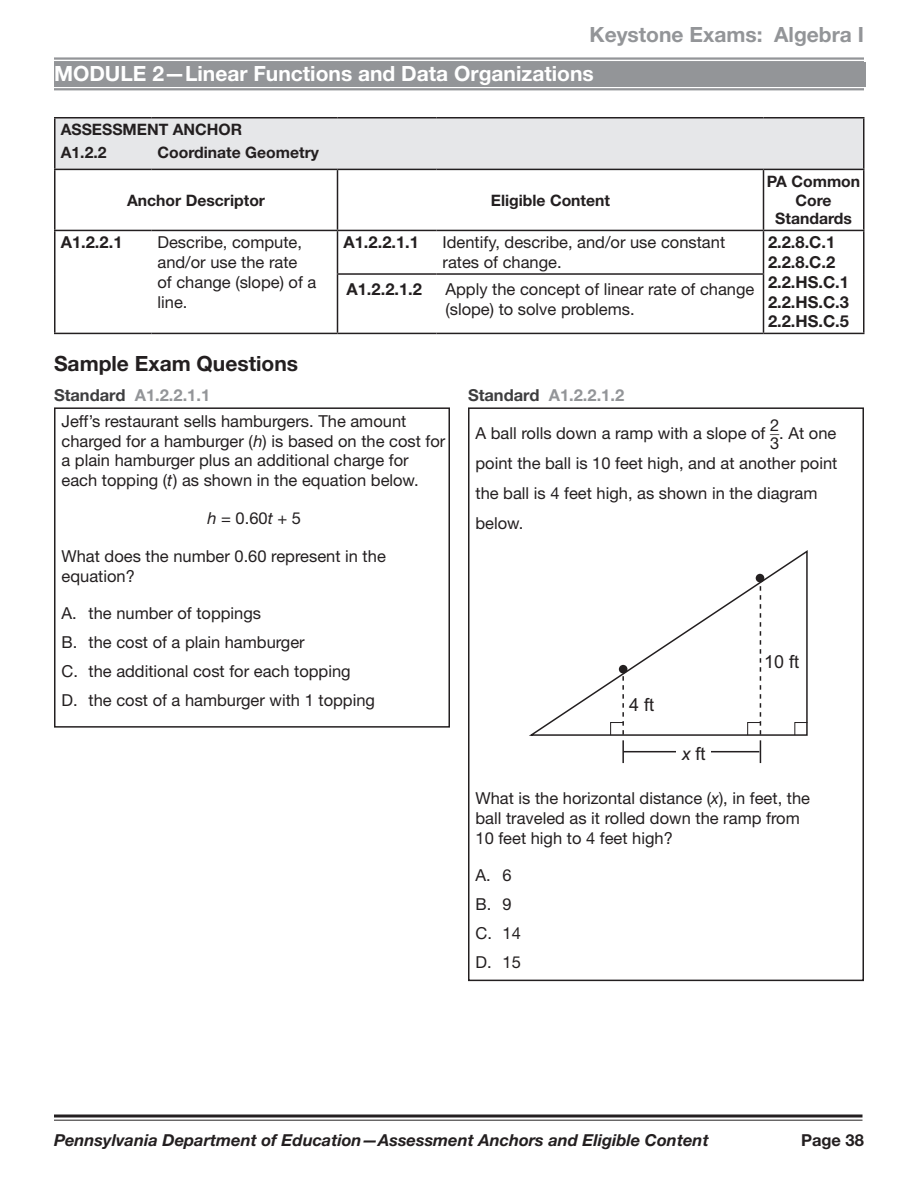
<style>
.page{position:relative;width:918px;height:1188px;background:#fff}
.page>*{position:absolute;margin:0;border:0;box-sizing:border-box;transform-origin:0 0}
.t1{font:700 21px "Helvetica Neue LT Std";color:#fff}
.t2{font:700 21px "Helvetica Neue LT Std";color:#939598}
.t3{font:700 21px "Helvetica Neue LT Std";color:#231f20}
.t4{font:18px "Arial";color:#231f20}
.t5{font:16.5px/19.8px "Helvetica Neue LT Std";color:#231f20}
.t6{font:700 16.5px/19.8px "Helvetica Neue LT Std";color:#231f20}
.t7{font:italic 700 16.5px "Helvetica Neue LT Std";color:#231f20}
.t8{font:700 16.5px "Helvetica Neue LT Std";color:#939598}
.t9{font:700 15.75px/18.9px "Helvetica Neue LT Std";color:#231f20}
.s1{font-weight:700;color:#3e3e3f}
.s2{font-weight:700;color:#939598}
.s3{font-style:italic}
.s4{color:#3e3e3f}
</style>
<div class="page">
<svg style="left:54px;top:1114px;width:808px;height:4px;background:#595657"></svg>
<hr style="left:54px;top:1120px;width:808px;height:1px;background:#231f20">
<div style="left:54px;top:62px;width:811px;height:25px;background:#939598"></div>
<hr style="left:54px;top:57px;width:810px;height:3px;background:#939598">
<hr style="left:54px;top:61px;width:810px;height:1px;background:#939598">
<hr style="left:54px;top:88px;width:810px;height:2px;background:#939598">
<hr style="left:54px;top:169px;width:98px;height:1px;background:#231f20">
<hr style="left:152px;top:169px;width:186px;height:1px;background:#231f20">
<hr style="left:338px;top:169px;width:98px;height:1px;background:#231f20">
<hr style="left:337px;top:170px;width:1px;height:60px;background:#231f20">
<hr style="left:436px;top:169px;width:328px;height:1px;background:#231f20">
<hr style="left:764px;top:169px;width:100px;height:1px;background:#231f20">
<hr style="left:763px;top:170px;width:1px;height:60px;background:#231f20">
<hr style="left:54px;top:230px;width:98px;height:1px;background:#231f20">
<hr style="left:152px;top:230px;width:186px;height:1px;background:#231f20">
<hr style="left:338px;top:230px;width:98px;height:1px;background:#231f20">
<hr style="left:337px;top:231px;width:1px;height:42px;background:#231f20">
<hr style="left:436px;top:230px;width:328px;height:1px;background:#231f20">
<hr style="left:764px;top:230px;width:100px;height:1px;background:#231f20">
<hr style="left:763px;top:231px;width:1px;height:42px;background:#231f20">
<hr style="left:337px;top:273px;width:99px;height:2px;background:#231f20">
<hr style="left:337px;top:275px;width:1px;height:58px;background:#231f20">
<hr style="left:436px;top:273px;width:328px;height:2px;background:#231f20">
<hr style="left:763px;top:275px;width:1px;height:58px;background:#231f20">
<hr style="left:54px;top:333px;width:98px;height:1px;background:#231f20">
<hr style="left:152px;top:333px;width:186px;height:1px;background:#231f20">
<hr style="left:338px;top:333px;width:98px;height:1px;background:#231f20">
<hr style="left:436px;top:333px;width:328px;height:1px;background:#231f20">
<hr style="left:764px;top:333px;width:100px;height:1px;background:#231f20">
<hr style="left:54px;top:117px;width:98px;height:1px;background:#231f20">
<hr style="left:54px;top:118px;width:2px;height:23px;background:#231f20">
<hr style="left:152px;top:117px;width:186px;height:1px;background:#231f20">
<hr style="left:338px;top:117px;width:98px;height:1px;background:#231f20">
<hr style="left:436px;top:117px;width:328px;height:1px;background:#231f20">
<hr style="left:764px;top:117px;width:100px;height:1px;background:#231f20">
<hr style="left:54px;top:141px;width:2px;height:28px;background:#231f20">
<div style="left:55px;top:118px;width:809px;height:51px;background:#e6e7e9"></div>
<hr style="left:54px;top:170px;width:2px;height:60px;background:#231f20">
<hr style="left:54px;top:231px;width:2px;height:43px;background:#231f20">
<hr style="left:54px;top:274px;width:2px;height:59px;background:#231f20">
<hr style="left:863px;top:170px;width:1px;height:60px;background:#231f20">
<hr style="left:863px;top:231px;width:1px;height:43px;background:#231f20">
<hr style="left:863px;top:274px;width:1px;height:59px;background:#231f20">
<div style="left:54px;top:407px;width:396px;height:321px;border:2px solid #231f20"></div>
<svg style="left:529px;top:550px;width:279px;height:186px"></svg>
<svg style="left:610px;top:583px;width:198px;height:180px"></svg>
<div style="left:468px;top:407px;width:396px;height:574px;border:2px solid #231f20"></div>
<p class="t2" style="left:590px;top:22px;width:276px">Keystone Exams: Algebra I</p>
<p class="t1" style="left:54px;top:61px;width:541px">MODULE 2—Linear Functions and Data Organizations</p>
<p class="t9" style="left:61px;top:117px;width:183px;line-height:23.2px">ASSESSMENT ANCHOR<br>A1.2.2</p>
<p class="t9" style="left:158px;top:143px;width:163px">Coordinate Geometry</p>
<p class="t9" style="left:127px;top:190px;width:139px">Anchor Descriptor</p>
<p class="t9" style="left:491px;top:190px;width:121px">Eligible Content</p>
<p class="t9" style="left:767px;top:171px;width:95px;text-align:center">PA Common<br>Core<br>Standards</p>
<p class="t6" style="left:61px;top:232px;width:63px">A1.2.2.1</p>
<p class="t5" style="left:158px;top:232px;width:160px">Describe, compute, and/or use the rate<br>of change (slope) of a line.</p>
<p class="t6" style="left:344px;top:232px;width:77px">A1.2.2.1.1</p>
<p class="t5" style="left:443px;top:232px;width:284px">Identify, describe, and/or use constant rates of change.</p>
<p class="t6" style="left:768px;top:232px;width:83px">2.2.8.C.1<br>2.2.8.C.2<br>2.2.HS.C.1<br>2.2.HS.C.3<br>2.2.HS.C.5</p>
<p class="t6" style="left:347px;top:279px;width:77px">A1.2.2.1.2</p>
<p class="t5" style="left:446px;top:279px;width:310px">Apply the concept of linear rate of change (slope) to solve problems.</p>
<p class="t3" style="left:54px;top:351px;width:246px">Sample Exam Questions</p>
<p class="t5" style="left:62px;top:382px;width:346px;line-height:25.5px;text-indent:-8px"><span class="s1">Standard</span> <span class="s2">A1.2.2.1.1<br></span>Jeff’s restaurant sells hamburgers. The amount</p>
<p class="t5" style="left:62px;top:431px;width:385px">charged for a hamburger (<span class="s3">h</span>) is based on the cost for a plain hamburger plus an additional charge for each topping (<span class="s3">t</span>) as shown in the equation below.</p>
<p class="t5" style="left:207px;top:508px;width:95px"><span class="s3">h</span> = 0.60<span class="s3">t</span> + 5</p>
<p class="t5" style="left:62px;top:546px;width:326px">What does the number 0.60 represent in the equation?</p>
<p class="t5" style="left:62px;top:599px;width:315px;line-height:28.8px">A. the number of toppings<br>B. the cost of a plain hamburger<br>C. the additional cost for each topping<br>D. the cost of a hamburger with 1 topping</p>
<p class="t8" style="left:468px;top:385px;width:158px"><span class="s4">Standard</span> A1.2.2.1.2</p>
<p class="t5" style="left:476px;top:423px;width:291px">A ball rolls down a ramp with a slope of</p>
<p class="t5" style="left:770px;top:416px;width:11px;line-height:18px">2<br>3</p>
<p class="t5" style="left:475px;top:418px;width:363px;line-height:30px;text-indent:304px">. At one point the ball is 10 feet high, and at another point the ball is 4 feet high, as shown in the diagram below.</p>
<p class="t4" style="left:629px;top:692px;width:27px">4 ft</p>
<p class="t4" style="left:681px;top:742px;width:26px"><span class="s3">x</span> ft</p>
<p class="t4" style="left:764px;top:650px;width:37px">10 ft</p>
<p class="t5" style="left:476px;top:788px;width:336px">What is the horizontal distance (<span class="s3">x</span>), in feet, the ball traveled as it rolled down the ramp from<br>10 feet high to 4 feet high?</p>
<p class="t5" style="left:476px;top:861px;width:47px;line-height:28.8px">A. 6<br>B. 9<br>C. 14<br>D. 15</p>
<p class="t7" style="left:54px;top:1130px;width:656px">Pennsylvania Department of Education—Assessment Anchors and Eligible Content</p>
<p class="t6" style="left:801px;top:1130px;width:64px">Page 38</p>
</div>
